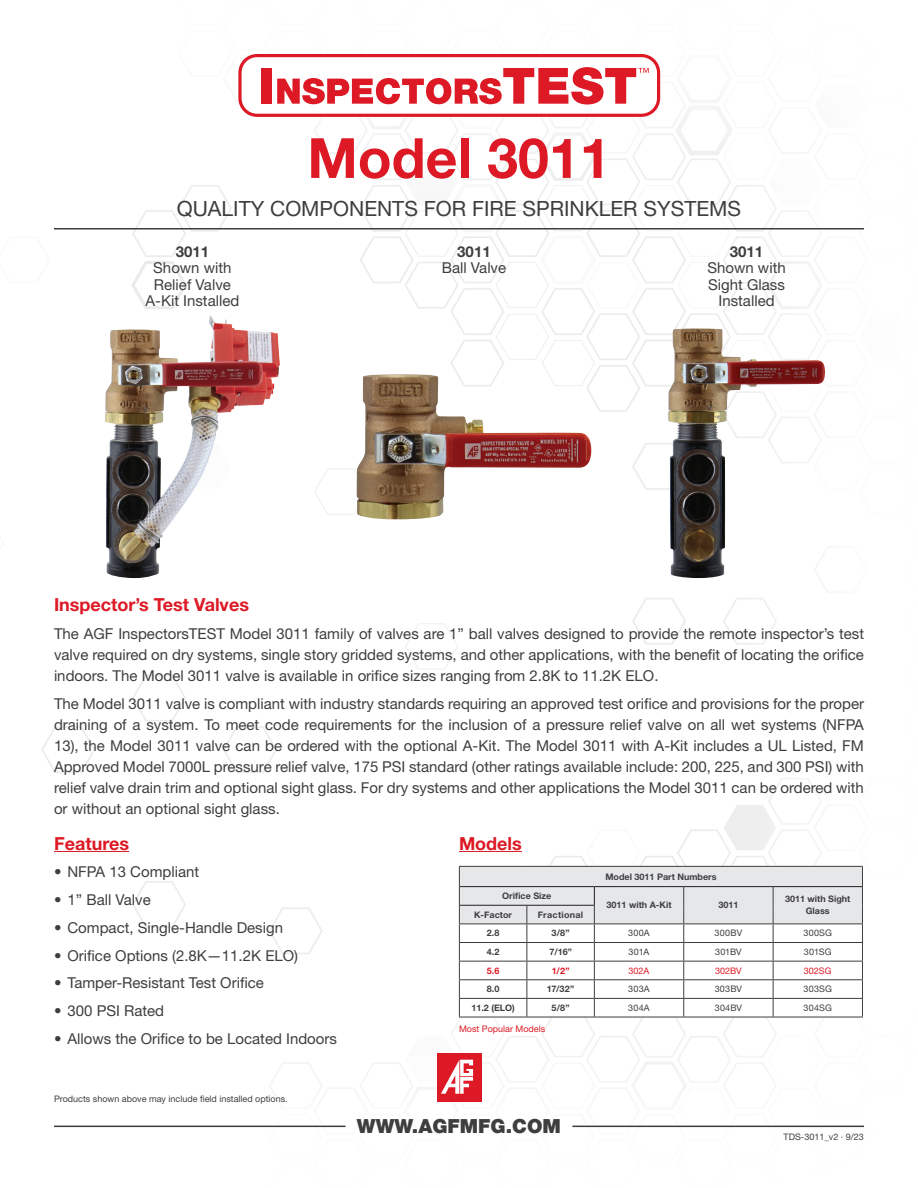
<style>
.page{position:relative;width:918px;height:1188px;background:#fff}
.page>*{position:absolute;margin:0;border:0;box-sizing:border-box;transform-origin:0 0}
.t1{font:700 55.5px "Helvetica Neue LT Std";color:#dc1924}
.t2{font:21px "Helvetica Neue LT Std";color:#3e3e3f}
.t3{font:900 19.5px "Helvetica Neue LT Std";color:#3e3e3f}
.t4{font:700 18px "Helvetica Neue LT Std";color:#dc1924}
.t5{font:15px/21px "Helvetica Neue LT Std";color:#3e3e3f;text-align:justify}
.t6{font:700 15px "Helvetica Neue LT Std";color:#3e3e3f}
.t7{font:9px "Helvetica Neue LT Std";color:#3e3e3f}
.t8{font:700 9px/12px "Helvetica Neue LT Std";color:#3e3e3f;text-align:center}
.t9{font:9px "Helvetica Neue LT Std";color:#dc1924}
.t10{font:700 9px "Helvetica Neue LT Std";letter-spacing:.03em;color:#3e3e3f}
.t11{font:700 9px "Helvetica Neue LT Std";color:#dc1924}
</style>
<div class="page">
<img style="left:41px;top:70px;width:823px;height:1058px">
<div style="left:437px;top:1053px;width:44px;height:49px;background:#dc1924"></div>
<svg style="left:441px;top:1060px;width:32px;height:34px"></svg>
<hr style="left:54px;top:228px;width:810px;height:2px;background:#3e3e3f">
<hr style="left:54px;top:1126px;width:292px;height:1px;background:#3e3e3f">
<hr style="left:572px;top:1126px;width:292px;height:1px;background:#3e3e3f">
<hr style="left:54px;top:851px;width:75px;height:1px;background:#dc1924">
<hr style="left:459px;top:851px;width:63px;height:1px;background:#dc1924">
<svg style="left:238px;top:54px;width:422px;height:63px"></svg>
<hr style="left:459px;top:1017px;width:68px;height:1px;background:#3e3e3f">
<hr style="left:594px;top:1017px;width:90px;height:1px;background:#3e3e3f">
<hr style="left:684px;top:1017px;width:89px;height:1px;background:#3e3e3f">
<hr style="left:773px;top:1017px;width:90px;height:1px;background:#3e3e3f">
<hr style="left:527px;top:1017px;width:67px;height:1px;background:#3e3e3f">
<svg style="left:459px;top:866px;width:404px;height:151px"></svg>
<img style="left:105px;top:316px;width:175px;height:262px">
<img style="left:357px;top:374px;width:234px;height:145px">
<img style="left:668px;top:328px;width:157px;height:250px">
<p class="t1" style="left:307px;top:124px;width:305px">Model 3011</p>
<h2 class="t2" style="left:177px;top:196px;width:566px">QUALITY COMPONENTS FOR FIRE SPRINKLER SYSTEMS</h2>
<p class="t6" style="left:176px;top:242px;width:35px">3011</p>
<p class="t5" style="left:145px;top:259px;width:95px;line-height:16.5px;text-align:center">Shown with<br>Relief Valve<br>A-Kit Installed</p>
<p class="t6" style="left:457px;top:242px;width:35px">3011</p>
<p class="t5" style="left:442px;top:257px;width:66px">Ball Valve</p>
<p class="t6" style="left:730px;top:242px;width:35px">3011</p>
<p class="t5" style="left:707px;top:259px;width:80px;line-height:16.5px;text-align:center">Shown with<br>Sight Glass<br>Installed</p>
<p class="t4" style="left:54px;top:594px;width:197px">Inspector’s Test Valves</p>
<p class="t5" style="left:54px;top:623px;width:812px">The AGF InspectorsTEST Model 3011 family of valves are 1” ball valves designed to provide the remote inspector’s test valve required on dry systems, single story gridded systems, and other applications, with the benefit of locating the orifice indoors. The Model 3011 valve is available in orifice sizes ranging from 2.8K to 11.2K ELO.</p>
<p class="t5" style="left:54px;top:693px;width:812px">The Model 3011 valve is compliant with industry standards requiring an approved test orifice and provisions for the proper draining of a system. To meet code requirements for the inclusion of a pressure relief valve on all wet systems (NFPA 13), the Model 3011 valve can be ordered with the optional A-Kit. The Model 3011 with A-Kit includes a UL Listed, FM Approved Model 7000L pressure relief valve, 175 PSI standard (other ratings available include: 200, 225, and 300 PSI) with relief valve drain trim and optional sight glass. For dry systems and other applications the Model 3011 can be ordered with or without an optional sight glass.</p>
<p class="t4" style="left:54px;top:832px;width:77px">Features</p>
<p class="t5" style="left:54px;top:861px;width:147px">• NFPA 13 Compliant</p>
<p class="t5" style="left:54px;top:889px;width:98px">• 1” Ball Valve</p>
<p class="t5" style="left:54px;top:917px;width:231px">• Compact, Single-Handle Design</p>
<p class="t5" style="left:54px;top:945px;width:246px">• Orifice Options (2.8K—11.2K ELO)</p>
<p class="t5" style="left:54px;top:972px;width:211px">• Tamper-Resistant Test Orifice</p>
<p class="t5" style="left:54px;top:1000px;width:112px">• 300 PSI Rated</p>
<p class="t5" style="left:54px;top:1028px;width:284px">• Allows the Orifice to be Located Indoors</p>
<p class="t7" style="left:54px;top:1093px;width:235px">Products shown above may include field installed options.</p>
<p class="t4" style="left:459px;top:832px;width:64px">Models</p>
<p class="t8" style="left:605px;top:870px;width:113px">Model 3011 Part Numbers</p>
<p class="t8" style="left:502px;top:890px;width:51px">Orifice Size</p>
<p class="t8" style="left:607px;top:899px;width:66px">3011 with A-Kit</p>
<p class="t8" style="left:718px;top:899px;width:22px">3011</p>
<p class="t8" style="left:785px;top:893px;width:67px">3011 with Sight<br>Glass</p>
<p class="t8" style="left:474px;top:908px;width:39px">K-Factor</p>
<p class="t10" style="left:538px;top:909px;width:47px">Fractional</p>
<p class="t8" style="left:487px;top:927px;width:14px">2.8</p>
<p class="t8" style="left:552px;top:927px;width:20px">3/8”</p>
<p class="t7" style="left:628px;top:928px;width:23px">300A</p>
<p class="t7" style="left:715px;top:928px;width:29px">300BV</p>
<p class="t7" style="left:803px;top:928px;width:30px">300SG</p>
<p class="t8" style="left:487px;top:946px;width:14px">4.2</p>
<p class="t8" style="left:549px;top:946px;width:24px">7/16”</p>
<p class="t7" style="left:629px;top:946px;width:22px">301A</p>
<p class="t7" style="left:715px;top:946px;width:28px">301BV</p>
<p class="t7" style="left:804px;top:946px;width:29px">301SG</p>
<p class="t11" style="left:487px;top:965px;width:14px">5.6</p>
<p class="t11" style="left:552px;top:965px;width:19px">1/2”</p>
<p class="t9" style="left:629px;top:965px;width:22px">302A</p>
<p class="t9" style="left:715px;top:965px;width:28px">302BV</p>
<p class="t9" style="left:804px;top:965px;width:29px">302SG</p>
<p class="t8" style="left:487px;top:983px;width:14px">8.0</p>
<p class="t8" style="left:547px;top:983px;width:29px">17/32”</p>
<p class="t7" style="left:628px;top:984px;width:23px">303A</p>
<p class="t7" style="left:715px;top:984px;width:29px">303BV</p>
<p class="t7" style="left:804px;top:984px;width:30px">303SG</p>
<p class="t8" style="left:471px;top:1002px;width:45px">11.2 (ELO)</p>
<p class="t8" style="left:552px;top:1002px;width:20px">5/8”</p>
<p class="t7" style="left:628px;top:1002px;width:23px">304A</p>
<p class="t7" style="left:715px;top:1002px;width:29px">304BV</p>
<p class="t7" style="left:804px;top:1002px;width:30px">304SG</p>
<p class="t9" style="left:459px;top:1023px;width:88px">Most Popular Models</p>
<h3 class="t3" style="left:357px;top:1114px;width:206px">WWW.AGFMFG.COM</h3>
<p class="t7" style="left:784px;top:1132px;width:82px">TDS-3011_v2 · 9/23</p>
</div>
